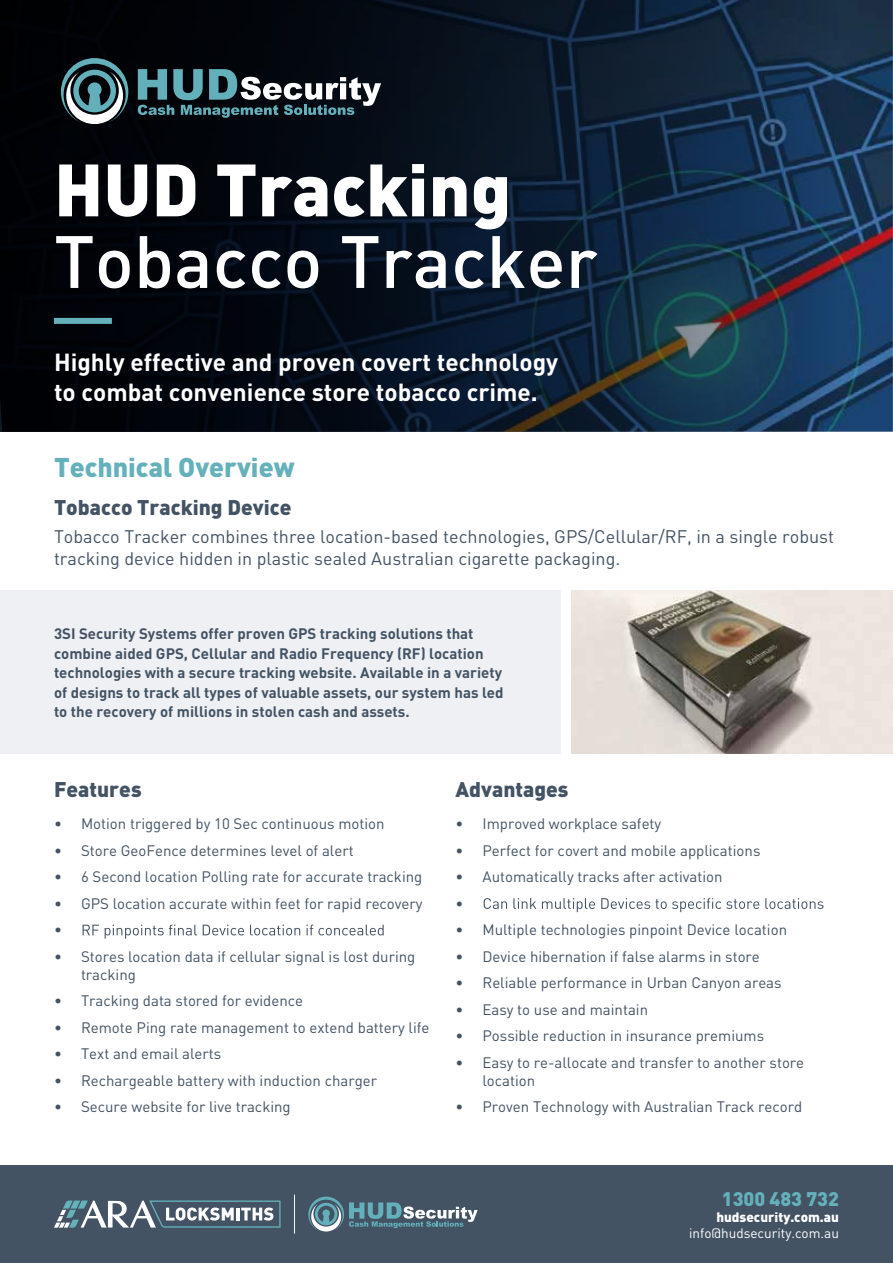
<style>
.page{position:relative;width:893px;height:1263px;background:#fff}
.page>*{position:absolute;margin:0;border:0;box-sizing:border-box;transform-origin:0 0}
.t1{font:500 72.75px "DIN";color:#fff}
.t2{font:900 72.75px "DIN";color:#fff}
.t3{font:900 26.85px "DIN";color:#64b1bb}
.t4{font:700 24.45px/29.2px "DIN";color:#fff}
.t5{font:900 21px "DIN";color:#435364}
.t6{font:900 19.5px "DIN";color:#64b1bb}
.t7{font:18px/21.6px "DIN";color:#435364}
.t8{font:15px/26.5px "DIN";color:#435364}
.t9{font:700 15px/19.5px "DIN";color:#435364}
.t10{font:13.5px "DIN";color:#fff}
.t11{font:900 13.5px "DIN";color:#fff}
</style>
<div class="page">
<img style="left:571px;top:590px;width:322px;height:164px">
<div style="left:0;top:590px;width:560px;height:164px;background:#eef0f3"></div>
<svg style="left:0;top:0;width:893px;height:432px;background:#0c1a2a"></svg>
<svg style="left:61px;top:58px;width:67px;height:66px;background:#49646a"></svg>
<svg style="left:138px;top:69px;width:243px;height:49px;background:#3b5158"></svg>
<svg style="left:83px;top:925px;width:301px;height:14px"></svg>
<svg style="left:484px;top:898px;width:339px;height:14px"></svg>
<div style="left:54px;top:318px;width:58px;height:6px;background:#64b1bb"></div>
<div style="left:0;top:1165px;width:893px;height:98px;background:#435364"></div>
<svg style="left:308px;top:1196px;width:170px;height:35px"></svg>
<svg style="left:56px;top:1200px;width:225px;height:28px"></svg>
<hr style="left:294px;top:1194px;width:1px;height:40px;background:#fff">
<h1 class="t2" style="left:54px;top:141px;width:459px">HUD Tracking</h1>
<h1 class="t1" style="left:54px;top:215px;width:545px">Tobacco Tracker</h1>
<h3 class="t4" style="left:54px;top:347px;width:506px">Highly effective and proven covert technology to combat convenience store tobacco crime.</h3>
<h2 class="t3" style="left:54px;top:450px;width:242px">Technical Overview</h2>
<h3 class="t5" style="left:54px;top:494px;width:239px">Tobacco Tracking Device</h3>
<p class="t7" style="left:54px;top:526px;width:782px">Tobacco Tracker combines three location-based technologies, GPS/Cellular/RF, in a single robust tracking device hidden in plastic sealed Australian cigarette packaging.</p>
<p class="t9" style="left:54px;top:623px;width:451px">3SI Security Systems offer proven GPS tracking solutions that combine aided GPS, Cellular and Radio Frequency (RF) location technologies with a secure tracking website. Available in a variety of designs to track all types of valuable assets, our system has led to the recovery of millions in stolen cash and assets.</p>
<h3 class="t5" style="left:54px;top:775px;width:89px">Features</h3>
<h3 class="t5" style="left:455px;top:775px;width:115px">Advantages</h3>
<p class="t8" style="left:54px;top:810px;width:332px">• Motion triggered by 10 Sec continuous motion</p>
<p class="t8" style="left:54px;top:837px;width:301px">• Store GeoFence determines level of alert</p>
<p class="t8" style="left:54px;top:863px;width:370px">• 6 Second location Polling rate for accurate tracking</p>
<p class="t8" style="left:54px;top:890px;width:370px">• GPS location accurate within feet for rapid recovery •</p>
<p class="t8" style="left:81px;top:947px;width:336px;line-height:18px;text-indent:-27px">• Stores location data if cellular signal is lost during tracking</p>
<p class="t8" style="left:54px;top:987px;width:251px">• Tracking data stored for evidence</p>
<p class="t8" style="left:54px;top:1014px;width:377px">• Remote Ping rate management to extend battery life</p>
<p class="t8" style="left:54px;top:1040px;width:169px">• Text and email alerts</p>
<p class="t8" style="left:54px;top:1067px;width:325px">• Rechargeable battery with induction charger</p>
<p class="t8" style="left:54px;top:1093px;width:238px">• Secure website for live tracking</p>
<p class="t8" style="left:455px;top:810px;width:207px">• Improved workplace safety</p>
<p class="t8" style="left:455px;top:837px;width:306px">• Perfect for covert and mobile applications</p>
<p class="t8" style="left:455px;top:863px;width:269px">• Automatically tracks after activation •</p>
<p class="t8" style="left:455px;top:916px;width:333px">• Multiple technologies pinpoint Device location</p>
<p class="t8" style="left:455px;top:943px;width:306px">• Device hibernation if false alarms in store</p>
<p class="t8" style="left:455px;top:969px;width:328px">• Reliable performance in Urban Canyon areas</p>
<p class="t8" style="left:455px;top:996px;width:194px">• Easy to use and maintain</p>
<p class="t8" style="left:455px;top:1022px;width:310px">• Possible reduction in insurance premiums</p>
<p class="t8" style="left:482px;top:1053px;width:323px;line-height:18px;text-indent:-27px">• Easy to re-allocate and transfer to another store location</p>
<p class="t8" style="left:455px;top:1093px;width:348px">• Proven Technology with Australian Track record</p>
<h3 class="t6" style="left:722px;top:1186px;width:119px">1300 483 732</h3>
<p class="t11" style="left:716px;top:1208px;width:124px">hudsecurity.com.au</p>
<p class="t10" style="left:689px;top:1225px;width:151px">info@hudsecurity.com.au</p>
</div>
